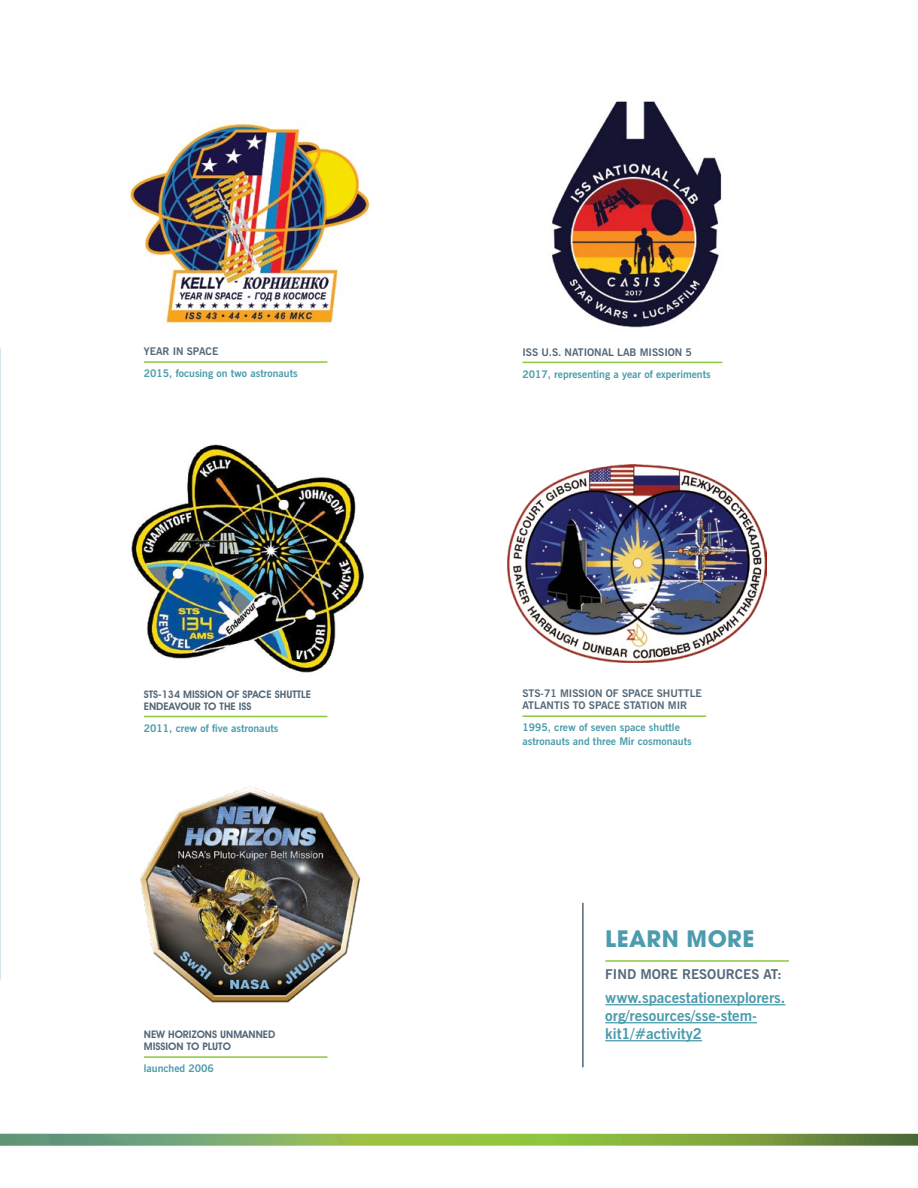
<style>
.page{position:relative;width:918px;height:1188px;background:#fff}
.page>*{position:absolute;margin:0;border:0;box-sizing:border-box;transform-origin:0 0}
.t1{font:700 22.5px "ITC Avant Garde Pro";letter-spacing:.02em;color:#4b9cad}
.t2{font:700 15px/18px "News Gothic BT";color:#4b9cad}
.t3{font:700 13.5px "News Gothic BT";color:#546879}
.t4{font:700 10.5px/13.5px "News Gothic BT";color:#4b9cad}
.t5{font:700 10.5px/12px "News Gothic BT";color:#546879}
.t6{font:600 10.5px/12px "Avant Garde IT Cby BT";color:#546879}
</style>
<div class="page">
<svg style="left:0;top:1134px;width:918px;height:12px;background:#81ab57"></svg>
<img style="left:130px;top:123px;width:240px;height:200px">
<hr style="left:144px;top:361px;width:183px;height:2px;background:#8dc63f">
<hr style="left:522px;top:715px;width:184px;height:2px;background:#8dc63f">
<hr style="left:522px;top:362px;width:200px;height:1px;background:#8dc63f">
<img style="left:508px;top:465px;width:258px;height:198px">
<img style="left:552px;top:101px;width:170px;height:227px">
<hr style="left:144px;top:1056px;width:183px;height:2px;background:#8dc63f">
<hr style="left:144px;top:716px;width:183px;height:1px;background:#8dc63f">
<img style="left:140px;top:786px;width:221px;height:217px">
<img style="left:131px;top:444px;width:233px;height:229px">
<hr style="left:605px;top:960px;width:184px;height:2px;background:#8dc63f">
<hr style="left:605px;top:1004px;width:180px;height:1px;background:#4b9cad">
<hr style="left:605px;top:1022px;width:152px;height:1px;background:#4b9cad">
<hr style="left:605px;top:1040px;width:97px;height:1px;background:#4b9cad">
<hr style="left:582px;top:903px;width:2px;height:164px;background:#556978">
<p class="t5" style="left:144px;top:345px;width:76px">YEAR IN SPACE</p>
<p class="t4" style="left:144px;top:367px;width:155px">2015, focusing on two astronauts</p>
<p class="t6" style="left:144px;top:688px;width:169px">STS-134 MISSION OF SPACE SHUTTLE<br>ENDEAVOUR TO THE ISS</p>
<p class="t4" style="left:144px;top:721px;width:136px">2011, crew of five astronauts</p>
<p class="t6" style="left:144px;top:1029px;width:133px">NEW HORIZONS UNMANNED<br>MISSION TO PLUTO</p>
<p class="t4" style="left:144px;top:1062px;width:72px">launched 2006</p>
<p class="t5" style="left:522px;top:346px;width:171px">ISS U.S. NATIONAL LAB MISSION 5</p>
<p class="t4" style="left:522px;top:367px;width:190px">2017, representing a year of experiments</p>
<p class="t5" style="left:522px;top:688px;width:181px">STS-71 MISSION OF SPACE SHUTTLE<br>ATLANTIS TO SPACE STATION MIR</p>
<p class="t4" style="left:522px;top:721px;width:171px">1995, crew of seven space shuttle astronauts and three Mir cosmonauts</p>
<h1 class="t1" style="left:605px;top:923px;width:150px">LEARN MORE</h1>
<p class="t3" style="left:605px;top:966px;width:178px">FIND MORE RESOURCES AT:</p>
<h2 class="t2" style="left:605px;top:989px;width:182px">www.spacestationexplorers. org/resources/sse-stem&shy;kit1/#activity2</h2>
</div>
